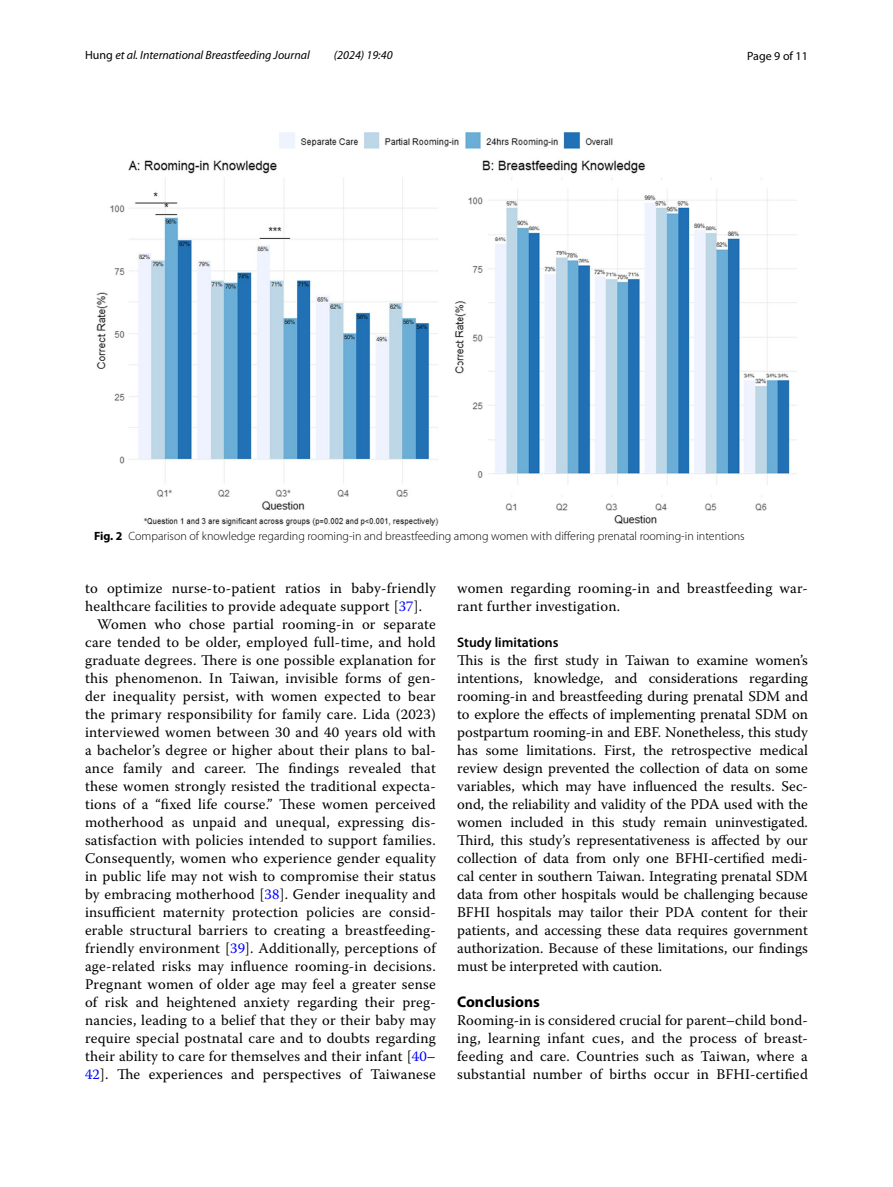
<style>
.page{position:relative;width:893px;height:1187px;background:#fff}
.page>*{position:absolute;margin:0;border:0;box-sizing:border-box;transform-origin:0 0}
.t1{font:700 15.45px "Myriad Pro";color:#000}
.t2{font:14.7px/18px "Warnock Pro";letter-spacing:.015em;color:#000;text-align:justify}
.t3{font:600 13.8px "Myriad Pro";color:#000}
.t4{font:300 12px "Myriad Pro";color:#000}
.t5{font:italic 12px "Myriad Pro";color:#000}
.t6{font:12px "Myriad Pro";color:#000}
.s1{font-style:normal}
.s2{font-weight:700}
.s3{color:#00f}
</style>
<div class="page">
<img style="left:96px;top:133px;width:701px;height:392px">
<p class="t5" style="left:85px;top:48px;width:226px"><span class="s1">Hung</span> et al. International Breastfeeding Journal</p>
<p class="t5" style="left:334px;top:48px;width:60px">(2024) 19:40</p>
<p class="t6" style="left:747px;top:48px;width:62px">Page 9 of 11</p>
<p class="t4" style="left:94px;top:529px;width:652px"><span class="s2">Fig. 2</span> Comparison of knowledge regarding rooming-in and breastfeeding among women with differing prenatal rooming-in intentions</p>
<p class="t2" style="left:85px;top:578px;width:352px">to optimize nurse-to-patient ratios in baby-friendly</p>
<p class="t2" style="left:85px;top:596px;width:339px">healthcare facilities to provide adequate support [<span class="s3">37</span>].</p>
<p class="t2" style="left:97px;top:614px;width:340px">Women who chose partial rooming-in or separate</p>
<p class="t2" style="left:85px;top:632px;width:352px">care tended to be older, employed full-time, and hold</p>
<p class="t2" style="left:85px;top:650px;width:352px">graduate degrees. There is one possible explanation for</p>
<p class="t2" style="left:85px;top:668px;width:352px">this phenomenon. In Taiwan, invisible forms of gen-</p>
<p class="t2" style="left:85px;top:686px;width:352px">der inequality persist, with women expected to bear</p>
<p class="t2" style="left:85px;top:704px;width:352px">the primary responsibility for family care. Lida (2023)</p>
<p class="t2" style="left:85px;top:722px;width:352px">interviewed women between 30 and 40 years old with</p>
<p class="t2" style="left:85px;top:740px;width:352px">a bachelor’s degree or higher about their plans to bal-</p>
<p class="t2" style="left:85px;top:758px;width:352px">ance family and career. The findings revealed that</p>
<p class="t2" style="left:85px;top:776px;width:352px">these women strongly resisted the traditional expecta-</p>
<p class="t2" style="left:85px;top:794px;width:352px">tions of a “fixed life course.” These women perceived</p>
<p class="t2" style="left:85px;top:812px;width:352px">motherhood as unpaid and unequal, expressing dis-</p>
<p class="t2" style="left:85px;top:830px;width:352px">satisfaction with policies intended to support families.</p>
<p class="t2" style="left:85px;top:848px;width:352px">Consequently, women who experience gender equality</p>
<p class="t2" style="left:85px;top:866px;width:352px">in public life may not wish to compromise their status</p>
<p class="t2" style="left:85px;top:884px;width:352px">by embracing motherhood [<span class="s3">38</span>]. Gender inequality and</p>
<p class="t2" style="left:85px;top:902px;width:352px">insufficient maternity protection policies are consid-</p>
<p class="t2" style="left:85px;top:920px;width:352px">erable structural barriers to creating a breastfeeding-</p>
<p class="t2" style="left:85px;top:938px;width:352px">friendly environment [<span class="s3">39</span>]. Additionally, perceptions of</p>
<p class="t2" style="left:85px;top:956px;width:352px">age-related risks may influence rooming-in decisions.</p>
<p class="t2" style="left:85px;top:974px;width:352px">Pregnant women of older age may feel a greater sense</p>
<p class="t2" style="left:85px;top:992px;width:352px">of risk and heightened anxiety regarding their preg-</p>
<p class="t2" style="left:85px;top:1010px;width:352px">nancies, leading to a belief that they or their baby may</p>
<p class="t2" style="left:85px;top:1028px;width:352px">require special postnatal care and to doubts regarding</p>
<p class="t2" style="left:85px;top:1046px;width:352px">their ability to care for themselves and their infant [<span class="s3">40</span>–</p>
<p class="t2" style="left:85px;top:1064px;width:352px"><span class="s3">42</span>]. The experiences and perspectives of Taiwanese</p>
<p class="t2" style="left:457px;top:578px;width:352px">women regarding rooming-in and breastfeeding war&shy;rant further investigation.</p>
<p class="t3" style="left:457px;top:633px;width:103px">Study limitations</p>
<p class="t2" style="left:457px;top:650px;width:352px">This is the first study in Taiwan to examine women’s intentions, knowledge, and considerations regarding rooming-in and breastfeeding during prenatal SDM and to explore the effects of implementing prenatal SDM on postpartum rooming-in and EBF. Nonetheless, this study has some limitations. First, the retrospective medical review design prevented the collection of data on some variables, which may have influenced the results. Sec&shy;ond, the reliability and validity of the PDA used with the women included in this study remain uninvestigated.<br>Third, this study’s representativeness is affected by our collection of data from only one BFHI-certified medi&shy;cal center in southern Taiwan. Integrating prenatal SDM data from other hospitals would be challenging because BFHI hospitals may tailor their PDA content for their patients, and accessing these data requires government authorization. Because of these limitations, our findings must be interpreted with caution.</p>
<p class="t1" style="left:457px;top:991px;width:84px">Conclusions</p>
<p class="t2" style="left:457px;top:1010px;width:352px">Rooming-in is considered crucial for parent–child bond&shy;ing, learning infant cues, and the process of breast&shy;feeding and care. Countries such as Taiwan, where a substantial number of births occur in BFHI-certified</p>
</div>
